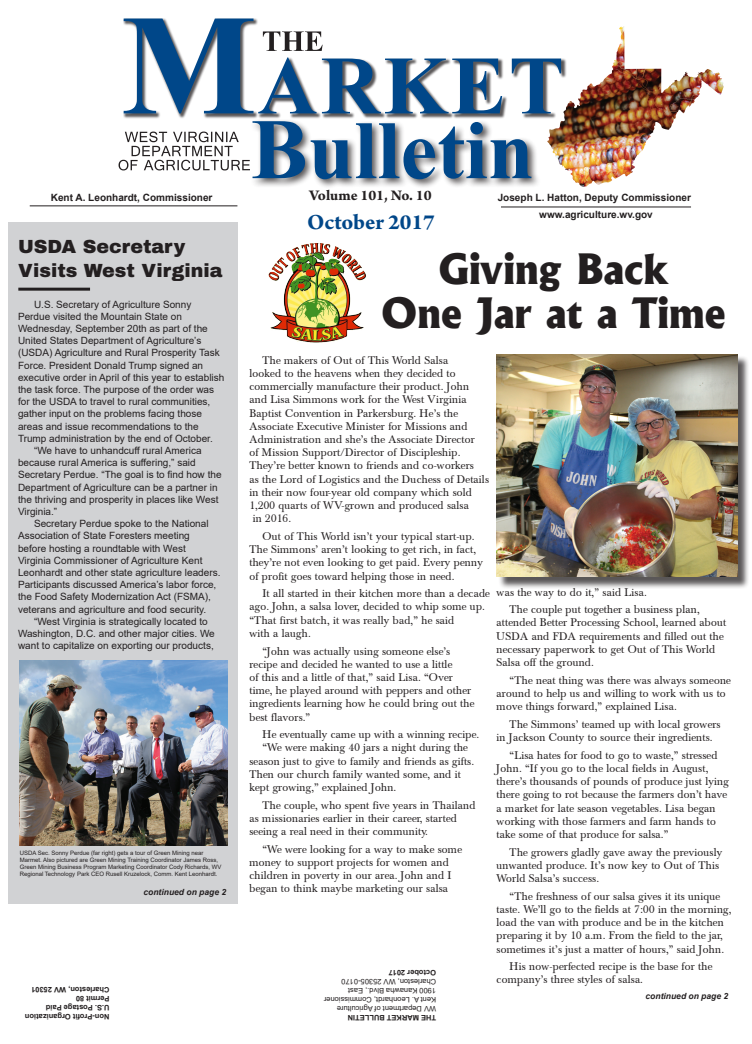
<style>
.page{position:relative;width:752px;height:1044px;background:#fff}
.page>*{position:absolute;margin:0;border:0;box-sizing:border-box;transform-origin:0 0}
.t1{font:800 40px "Albertus";color:#231f20}
.t2{font:700 23px "Arno Pro";color:#004789}
.t3{font:900 19px/24px "Archivo";color:#231f20}
.t4{font:700 15.6px "Arno Pro";color:#231f20}
.t5{font:11px/13.2px "Baskerville Two";color:#231f20}
.t6{font:10px/12.2px "Arial";color:#231f20}
.t7{font:700 10px "Arial";color:#231f20}
.t8{font:italic 700 8.5px "Arial";color:#231f20}
.t9{font:7.5px "Arial";color:#231f20}
.t10{font:700 7.5px "Arial";color:#231f20}
.t11{font:6px/7.2px "Arial";color:#231f20}
</style>
<div class="page">
<div style="left:8px;top:222px;width:229px;height:681px;background:#d1d2d4"></div>
<div style="left:123px;top:18px;width:443px;height:101px;background:#231f20;opacity:.75"></div>
<svg style="left:124px;top:19px;width:437px;height:94px"></svg>
<div style="left:250px;top:118px;width:291px;height:71px;background:#231f20;opacity:.75"></div>
<svg style="left:118px;top:121px;width:413px;height:58px"></svg>
<svg style="left:263px;top:31px;width:59px;height:20px"></svg>
<hr style="left:501px;top:207px;width:190px;height:1px;background:#231f20">
<hr style="left:30px;top:205px;width:207px;height:1px;background:#231f20">
<img style="left:547px;top:27px;width:75px;height:131px">
<img style="left:268px;top:244px;width:98px;height:98px">
<div style="left:498px;top:356px;width:251px;height:233px;background:#231f20;opacity:.75"></div>
<img style="left:496px;top:354px;width:241px;height:223px">
<img style="left:20px;top:660px;width:207px;height:185px">
<hr style="left:18px;top:288px;width:72px;height:3px;background:#231f20">
<p class="t7" style="left:51px;top:190px;width:163px">Kent A. Leonhardt, Commissioner</p>
<p class="t4" style="left:309px;top:186px;width:124px">Volume 101, No. 10</p>
<p class="t7" style="left:497px;top:191px;width:195px">Joseph L. Hatton, Deputy Commissioner</p>
<p class="t3" style="left:18px;top:235px;width:206px">USDA Secretary<br>Visits West Virginia</p>
<p class="t6" style="left:18px;top:298px;width:208px;text-indent:16px">U.S. Secretary of Agriculture Sonny Perdue visited the Mountain State on Wednesday, September 20th as part of the United States Department of Agriculture’s (USDA) Agriculture and Rural Prosperity Task Force. President Donald Trump signed an executive order in April of this year to establish the task force. The purpose of the order was for the USDA to travel to rural communities, gather input on the problems facing those areas and issue recommendations to the Trump administration by the end of October.</p>
<p class="t6" style="left:18px;top:444px;width:205px;text-indent:16px">“We have to unhandcuff rural America because rural America is suffering,” said Secretary Perdue. “The goal is to find how the Department of Agriculture can be a partner in the thriving and prosperity in places like West Virginia.”</p>
<p class="t6" style="left:18px;top:518px;width:204px;text-indent:16px">Secretary Perdue spoke to the National Association of State Foresters meeting before hosting a roundtable with West Virginia Commissioner of Agriculture Kent Leonhardt and other state agriculture leaders.<br>Participants discussed America’s labor force, the Food Safety Modernization Act (FSMA), veterans and agriculture and food security.</p>
<p class="t6" style="left:18px;top:615px;width:198px;text-indent:16px">“West Virginia is strategically located to<br>Washington, D.C. and other major cities. We want to capitalize on exporting our products,</p>
<p class="t11" style="left:20px;top:849px;width:203px">USDA Sec. Sonny Perdue (far right) gets a tour of Green Mining near Marmet. Also pictured are Green Mining Training Coordinator James Ross, Green Mining Business Program Marketing Coordinator Cody Richards, WV Regional Technology Park CEO Rusell Kruzelock, Comm. Kent Leonhardt.</p>
<p class="t8" style="left:143px;top:887px;width:84px">continued on page 2</p>
<p class="t10" style="left:110px;top:995px;width:80px;rotate:-180deg">Charleston, WV 25301</p>
<p class="t10" style="left:110px;top:1004px;width:35px;rotate:-180deg">Permit 80</p>
<p class="t10" style="left:110px;top:1013px;width:65px;rotate:-180deg">U.S. Postage Paid</p>
<p class="t10" style="left:110px;top:1022px;width:86px;rotate:-180deg">Non-Profit Organization</p>
<p class="t2" style="left:307px;top:209px;width:129px">October 2017</p>
<p class="t7" style="left:539px;top:208px;width:115px">www.agriculture.wv.gov</p>
<p class="t1" style="left:438px;top:245px;width:232px">Giving Back</p>
<p class="t1" style="left:381px;top:289px;width:346px">One Jar at a Time</p>
<p class="t5" style="left:249px;top:354px;width:227px;text-indent:13px">The makers of Out of This World Salsa looked to the heavens when they decided to commercially manufacture their product. John and Lisa Simmons work for the West Virginia Baptist Convention in Parkersburg. He’s the Associate Executive Minister for Missions and Administration and she’s the Associate Director</p>
<p class="t5" style="left:249px;top:446px;width:226px">of Mission Support/Director of Discipleship.<br>They’re better known to friends and co-workers</p>
<p class="t5" style="left:249px;top:473px;width:241px">as the Lord of Logistics and the Duchess of Details in their now four-year old company which sold<br>1,200 quarts of WV-grown and produced salsa</p>
<p class="t5" style="left:253px;top:512px;width:40px">in 2016.</p>
<p class="t5" style="left:249px;top:530px;width:235px;text-indent:13px">Out of This World isn’t your typical start-up.<br>The Simmons’ aren’t looking to get rich, in fact, they’re not even looking to get paid. Every penny of profit goes toward helping those in need.</p>
<p class="t5" style="left:249px;top:587px;width:242px;text-indent:13px">It all started in their kitchen more than a decade ago. John, a salsa lover, decided to whip some up. “That first batch, it was really bad,” he said</p>
<p class="t5" style="left:249px;top:627px;width:63px">with a laugh.</p>
<p class="t5" style="left:262px;top:645px;width:189px">“John was actually using someone else’s</p>
<p class="t5" style="left:249px;top:658px;width:204px">recipe and decided he wanted to use a little</p>
<p class="t5" style="left:249px;top:671px;width:205px">of this and a little of that,” said Lisa. “Over</p>
<p class="t5" style="left:249px;top:684px;width:226px">time, he played around with peppers and other ingredients learning how he could bring out the best flavors.”</p>
<p class="t5" style="left:262px;top:728px;width:218px">He eventually came up with a winning recipe.</p>
<p class="t5" style="left:249px;top:741px;width:226px;text-indent:13px">“We were making 40 jars a night during the season just to give to family and friends as gifts.</p>
<p class="t5" style="left:249px;top:768px;width:213px">Then our church family wanted some, and it</p>
<p class="t5" style="left:249px;top:781px;width:148px">kept growing,” explained John.</p>
<p class="t5" style="left:262px;top:799px;width:215px">The couple, who spent five years in Thailand</p>
<p class="t5" style="left:249px;top:812px;width:209px">as missionaries earlier in their career, started</p>
<p class="t5" style="left:249px;top:825px;width:180px">seeing a real need in their community.</p>
<p class="t5" style="left:249px;top:843px;width:214px;text-indent:13px">“We were looking for a way to make some money to support projects for women and children in poverty in our area. John and I</p>
<p class="t5" style="left:249px;top:882px;width:200px">began to think maybe marketing our salsa</p>
<p class="t5" style="left:496px;top:585px;width:152px">was the way to do it,” said Lisa.</p>
<p class="t5" style="left:496px;top:603px;width:231px;text-indent:13px">The couple put together a business plan, attended Better Processing School, learned about USDA and FDA requirements and filled out the necessary paperwork to get Out of This World Salsa off the ground.</p>
<p class="t5" style="left:496px;top:674px;width:236px;text-indent:13px">“The neat thing was there was always someone around to help us and willing to work with us to move things forward,” explained Lisa.</p>
<p class="t5" style="left:509px;top:718px;width:213px">The Simmons’ teamed up with local growers</p>
<p class="t5" style="left:496px;top:731px;width:217px">in Jackson County to source their ingredients.</p>
<p class="t5" style="left:496px;top:749px;width:234px;text-indent:13px">“Lisa hates for food to go to waste,” stressed John. “If you go to the local fields in August, there’s thousands of pounds of produce just lying there going to rot because the farmers don’t have a market for late season vegetables. Lisa began working with those farmers and farm hands to take some of that produce for salsa.”</p>
<p class="t5" style="left:496px;top:846px;width:227px;text-indent:13px">The growers gladly gave away the previously unwanted produce. It’s now key to Out of This<br>World Salsa’s success.</p>
<p class="t5" style="left:496px;top:890px;width:236px;text-indent:13px">“The freshness of our salsa gives it its unique taste. We’ll go to the fields at 7:00 in the morning, load the van with produce and be in the kitchen preparing it by 10 a.m. From the field to the jar, sometimes it’s just a matter of hours,” said John.</p>
<p class="t5" style="left:496px;top:960px;width:217px;text-indent:13px">His now-perfected recipe is the base for the company’s three styles of salsa.</p>
<p class="t8" style="left:645px;top:991px;width:84px">continued on page 2</p>
<p class="t10" style="left:436px;top:978px;width:49px;rotate:-180deg">October 2017</p>
<p class="t9" style="left:436px;top:987px;width:96px;rotate:-180deg">Charleston, WV 25305-0170</p>
<p class="t9" style="left:436px;top:996px;width:89px;rotate:-180deg">1900 Kanawha Blvd., East</p>
<p class="t9" style="left:436px;top:1005px;width:114px;rotate:-180deg">Kent A. Leonhardt, Commissioner</p>
<p class="t9" style="left:436px;top:1014px;width:101px;rotate:-180deg">WV Department of Agriculture</p>
<p class="t10" style="left:436px;top:1023px;width:90px;rotate:-180deg">THE MARKET BULLETIN</p>
</div>
